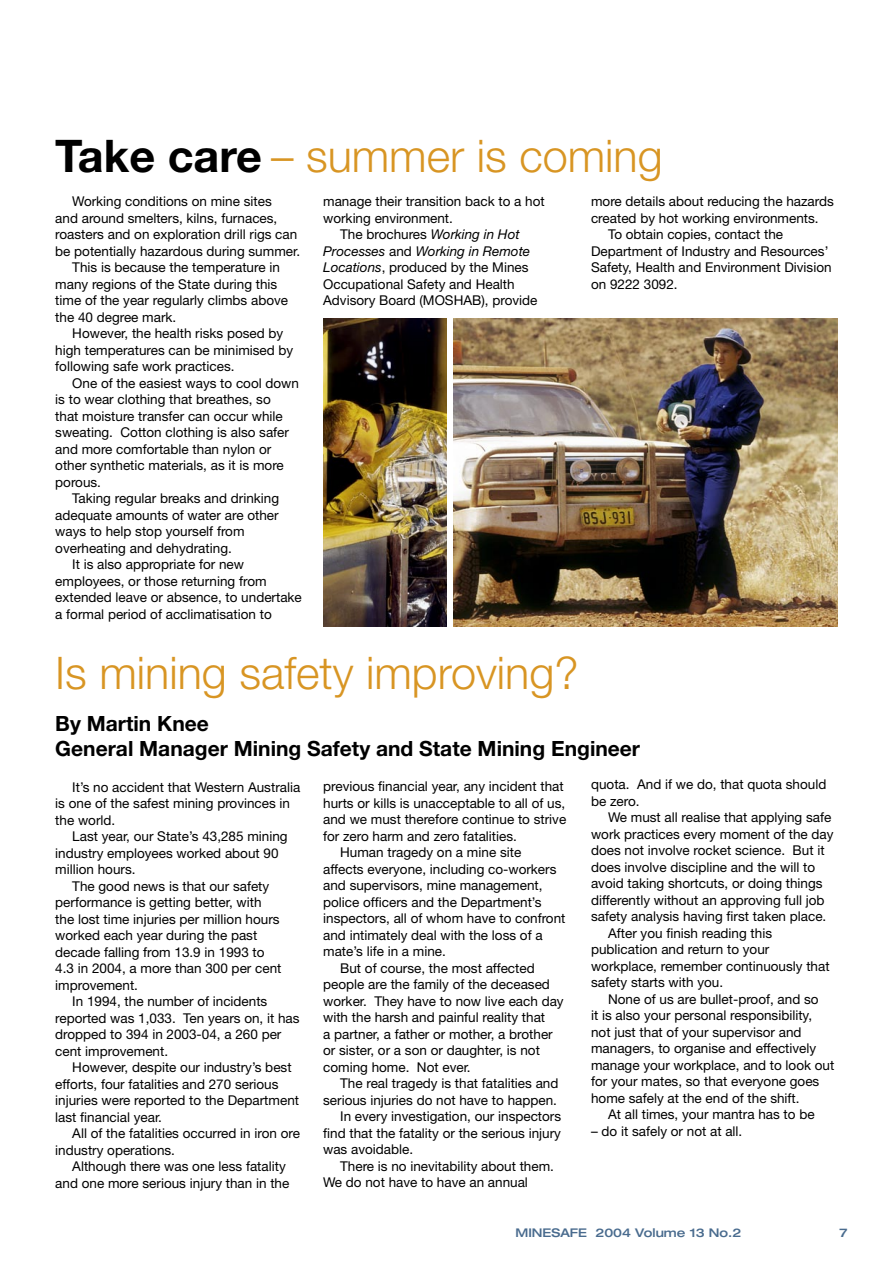
<style>
.page{position:relative;width:893px;height:1263px;background:#fff}
.page>*{position:absolute;margin:0;border:0;box-sizing:border-box;transform-origin:0 0}
.heading{font:300 45px "Helvetica Neue";color:#d89523}
.heading-2{font:700 21px "Helvetica Neue";color:#000}
.body_text{font:13.5px/16.5px "Helvetica Neue";color:#000}
.t1{font:500 expanded 12px "Helvetica Neue";color:#496b8e}
.s1{font-weight:700;color:#000}
.s2{font-style:italic}
</style>
<div class="page">
<img style="left:454px;top:319px;width:384px;height:308px">
<img style="left:323px;top:319px;width:123px;height:308px">
<p class="heading" style="left:55px;top:128px;width:609px"><span class="s1">Take care</span> – summer is coming</p>
<p class="body_text" style="left:323px;top:193px;width:223px">manage their transition back to a hot working environment.</p>
<p class="body_text" style="left:323px;top:226px;width:216px;text-indent:17px">The brochures <span class="s2">Working in Hot<br>Processes</span> and <span class="s2">Working in Remote<br>Locations</span>, produced by the Mines<br>Occupational Safety and Health<br>Advisory Board (MOSHAB), provide</p>
<p class="body_text" style="left:55px;top:193px;width:246px;text-indent:17px">Working conditions on mine sites<br>and around smelters, kilns, furnaces, roasters and on exploration drill rigs can be potentially hazardous during summer.</p>
<p class="body_text" style="left:55px;top:259px;width:234px;text-indent:17px">This is because the temperature in many regions of the State during this time of the year regularly climbs above the 40 degree mark.</p>
<p class="body_text" style="left:55px;top:325px;width:240px;text-indent:17px">However, the health risks posed by high temperatures can be minimised by following safe work practices.</p>
<p class="body_text" style="left:55px;top:374px;width:245px;text-indent:17px">One of the easiest ways to cool down is to wear clothing that breathes, so<br>that moisture transfer can occur while sweating. Cotton clothing is also safer and more comfortable than nylon or other synthetic materials, as it is more porous.</p>
<p class="body_text" style="left:55px;top:490px;width:225px;text-indent:17px">Taking regular breaks and drinking adequate amounts of water are other ways to help stop yourself from overheating and dehydrating.</p>
<p class="body_text" style="left:55px;top:556px;width:248px;text-indent:17px">It is also appropriate for new employees, or those returning from extended leave or absence, to undertake a formal period of acclimatisation to</p>
<p class="body_text" style="left:591px;top:193px;width:244px">more details about reducing the hazards created by hot working environments.</p>
<p class="body_text" style="left:591px;top:226px;width:242px;text-indent:17px">To obtain copies, contact the<br>Department of Industry and Resources’<br>Safety, Health and Environment Division on 9222 3092.</p>
<p class="heading" style="left:55px;top:645px;width:525px">Is mining safety improving?</p>
<p class="heading-2" style="left:55px;top:711px;width:155px">By Martin Knee</p>
<p class="heading-2" style="left:55px;top:736px;width:586px">General Manager Mining Safety and State Mining Engineer</p>
<p class="body_text" style="left:323px;top:778px;width:245px">previous financial year, any incident that hurts or kills is unacceptable to all of us, and we must therefore continue to strive for zero harm and zero fatalities.</p>
<p class="body_text" style="left:323px;top:844px;width:244px;text-indent:17px">Human tragedy on a mine site<br>affects everyone, including co-workers and supervisors, mine management, police officers and the Department’s inspectors, all of whom have to confront and intimately deal with the loss of a mate’s life in a mine.</p>
<p class="body_text" style="left:323px;top:959px;width:242px;text-indent:17px">But of course, the most affected people are the family of the deceased worker. They have to now live each day with the harsh and painful reality that<br>a partner, a father or mother, a brother or sister, or a son or daughter, is not coming home. Not ever.</p>
<p class="body_text" style="left:323px;top:1075px;width:237px;text-align:right">The real tragedy is that fatalities and serious injuries do not have to happen.</p>
<p class="body_text" style="left:323px;top:1108px;width:240px;text-align:justify;text-indent:17px">In every investigation, our inspectors find that the fatality or the serious injury was avoidable.</p>
<p class="body_text" style="left:323px;top:1157px;width:232px;text-indent:17px">There is no inevitability about them.<br>We do not have to have an annual</p>
<p class="body_text" style="left:591px;top:776px;width:237px">quota. And if we do, that quota should be zero.</p>
<p class="body_text" style="left:591px;top:809px;width:244px;text-indent:17px">We must all realise that applying safe work practices every moment of the day does not involve rocket science. But it does involve discipline and the will to avoid taking shortcuts, or doing things differently without an approving full job safety analysis having first taken place.</p>
<p class="body_text" style="left:591px;top:924px;width:240px;text-indent:17px">After you finish reading this publication and return to your workplace, remember continuously that safety starts with you.</p>
<p class="body_text" style="left:591px;top:990px;width:245px;text-indent:17px">None of us are bullet-proof, and so<br>it is also your personal responsibility, not just that of your supervisor and managers, to organise and effectively manage your workplace, and to look out for your mates, so that everyone goes home safely at the end of the shift.</p>
<p class="body_text" style="left:608px;top:1106px;width:208px">At all times, your mantra has to be</p>
<p class="body_text" style="left:591px;top:1122px;width:153px">– do it safely or not at all.</p>
<p class="body_text" style="left:55px;top:779px;width:247px;text-indent:17px">It’s no accident that Western Australia is one of the safest mining provinces in the world.</p>
<p class="body_text" style="left:55px;top:828px;width:234px;text-indent:17px">Last year, our State’s 43,285 mining industry employees worked about 90 million hours.</p>
<p class="body_text" style="left:55px;top:878px;width:228px;text-indent:17px">The good news is that our safety performance is getting better, with the lost time injuries per million hours worked each year during the past decade falling from 13.9 in 1993 to<br>4.3 in 2004, a more than 300 per cent improvement.</p>
<p class="body_text" style="left:55px;top:993px;width:246px;text-indent:17px">In 1994, the number of incidents reported was 1,033. Ten years on, it has dropped to 394 in 2003-04, a 260 per cent improvement.</p>
<p class="body_text" style="left:55px;top:1059px;width:245px;text-indent:17px">However, despite our industry’s best efforts, four fatalities and 270 serious injuries were reported to the Department last financial year.</p>
<p class="body_text" style="left:55px;top:1125px;width:246px;text-indent:17px">All of the fatalities occurred in iron ore industry operations.</p>
<p class="body_text" style="left:55px;top:1158px;width:236px;text-align:right">Although there was one less fatality and one more serious injury than in the</p>
<p class="t1" style="left:515px;top:1225px;width:227px">MINESAFE 2004 Volume 13 No.2</p>
<p class="t1" style="left:839px;top:1225px;width:10px">7</p>
</div>
